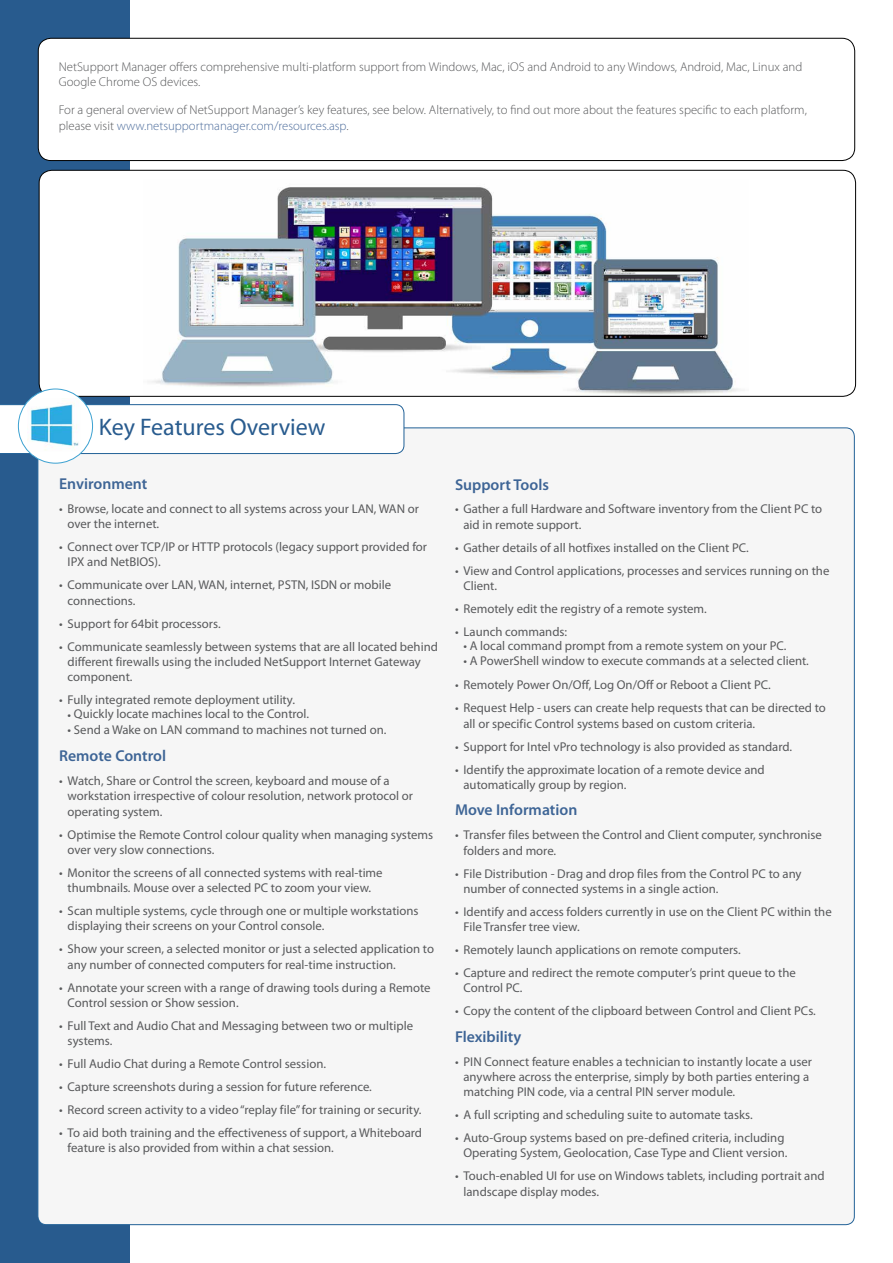
<style>
.page{position:relative;width:893px;height:1263px;background:#fff}
.page>*{position:absolute;margin:0;border:0;box-sizing:border-box;transform-origin:0 0}
.t1{font:24px "Myriad Pro";color:#285b8e}
.t2{font:600 15.75px "Myriad Pro";color:#3e6596}
.t3{font:12.75px/15.3px "Myriad Pro";color:#58595b}
.t4{font:300 12.75px/15.3px "Myriad Pro";color:#58595b}
.s1{color:#51709e}
</style>
<div class="page">
<div style="left:0;top:0;width:129px;height:1263px;background:#285b8e"></div>
<div style="left:38px;top:38px;width:817px;height:123px;background:#fff;border-radius:13px"></div>
<div style="left:38px;top:38px;width:817px;height:123px;border:1px solid #000;border-radius:13px"></div>
<div style="left:39px;top:170px;width:817px;height:226px;background:#fff;border-radius:13px"></div>
<img style="left:143px;top:187px;width:605px;height:209px">
<div style="left:38px;top:428px;width:816px;height:797px;background:#f6f6f6;border-radius:9px"></div>
<div style="left:0;top:404px;width:404px;height:50px;background:#fff"></div>
<div style="left:18px;top:389px;width:75px;height:74px;background:#fff;border-radius:50%"></div>
<img style="left:27px;top:398px;width:53px;height:54px">
<div style="left:18px;top:389px;width:75px;height:74px;border:1px solid #3ca1d1;border-radius:50%"></div>
<p class="t4" style="left:59px;top:59px;width:745px">NetSupport Manager offers comprehensive multi-platform support from Windows, Mac, iOS and Android to any Windows, Android, Mac, Linux and<br>Google Chrome OS devices.</p>
<p class="t4" style="left:59px;top:102px;width:750px">For a general overview of NetSupport Manager’s key features, see below. Alternatively, to find out more about the features specific to each platform, please visit <span class="s1">www.netsupportmanager.com/resources.asp</span>.</p>
<h1 class="t1" style="left:99px;top:412px;width:228px">Key Features Overview</h1>
<p class="t2" style="left:59px;top:474px;width:90px">Environment</p>
<p class="t3" style="left:68px;top:501px;width:353px;text-indent:-9px">• Browse, locate and connect to all systems across your LAN, WAN or over the internet.</p>
<p class="t3" style="left:68px;top:539px;width:361px;text-indent:-9px">• Connect over TCP/IP or HTTP protocols (legacy support provided for<br>IPX and NetBIOS).</p>
<p class="t3" style="left:68px;top:577px;width:325px;text-indent:-9px">• Communicate over LAN, WAN, internet, PSTN, ISDN or mobile connections.</p>
<p class="t3" style="left:59px;top:615px;width:163px">• Support for 64bit processors.</p>
<p class="t3" style="left:68px;top:638px;width:372px;text-indent:-9px">• Communicate seamlessly between systems that are all located behind different firewalls using the included NetSupport Internet Gateway component.</p>
<p class="t3" style="left:59px;top:692px;width:237px">• Fully integrated remote deployment utility.</p>
<p class="t3" style="left:68px;top:706px;width:243px">• Quickly locate machines local to the Control.</p>
<p class="t3" style="left:68px;top:721px;width:320px">• Send a Wake on LAN command to machines not turned on.</p>
<p class="t2" style="left:59px;top:746px;width:108px">Remote Control</p>
<p class="t3" style="left:68px;top:773px;width:347px;text-indent:-9px">• Watch, Share or Control the screen, keyboard and mouse of a workstation irrespective of colour resolution, network protocol or operating system.</p>
<p class="t3" style="left:68px;top:826px;width:367px;text-indent:-9px">• Optimise the Remote Control colour quality when managing systems over very slow connections.</p>
<p class="t3" style="left:59px;top:865px;width:325px;text-align:center">• Monitor the screens of all connected systems with real-time thumbnails. Mouse over a selected PC to zoom your view.</p>
<p class="t3" style="left:68px;top:903px;width:352px;text-indent:-9px">• Scan multiple systems, cycle through one or multiple workstations displaying their screens on your Control console.</p>
<p class="t3" style="left:68px;top:941px;width:368px;text-indent:-9px">• Show your screen, a selected monitor or just a selected application to any number of connected computers for real-time instruction.</p>
<p class="t3" style="left:68px;top:979px;width:364px;text-indent:-9px">• Annotate your screen with a range of drawing tools during a Remote<br>Control session or Show session.</p>
<p class="t3" style="left:68px;top:1018px;width:347px;text-indent:-9px">• Full Text and Audio Chat and Messaging between two or multiple systems.</p>
<p class="t3" style="left:59px;top:1056px;width:268px">• Full Audio Chat during a Remote Control session.</p>
<p class="t3" style="left:59px;top:1079px;width:314px">• Capture screenshots during a session for future reference.</p>
<p class="t3" style="left:59px;top:1102px;width:364px">• Record screen activity to a video “replay file” for training or security.</p>
<p class="t3" style="left:68px;top:1125px;width:356px;text-indent:-9px">• To aid both training and the effectiveness of support, a Whiteboard feature is also provided from within a chat session.</p>
<p class="t2" style="left:455px;top:474px;width:96px">Support Tools</p>
<p class="t3" style="left:463px;top:501px;width:360px;text-indent:-9px">• Gather a full Hardware and Software inventory from the Client PC to aid in remote support.</p>
<p class="t3" style="left:455px;top:539px;width:295px">• Gather details of all hotfixes installed on the Client PC.</p>
<p class="t3" style="left:463px;top:562px;width:367px;text-indent:-9px">• View and Control applications, processes and services running on the<br>Client.</p>
<p class="t3" style="left:455px;top:601px;width:253px">• Remotely edit the registry of a remote system.</p>
<p class="t3" style="left:455px;top:624px;width:114px">• Launch commands:</p>
<p class="t3" style="left:463px;top:638px;width:325px">• A local command prompt from a remote system on your PC.</p>
<p class="t3" style="left:463px;top:653px;width:347px">• A PowerShell window to execute commands at a selected client.</p>
<p class="t3" style="left:455px;top:677px;width:317px">• Remotely Power On/Off, Log On/Off or Reboot a Client PC.</p>
<p class="t3" style="left:463px;top:700px;width:364px;text-indent:-9px">• Request Help - users can create help requests that can be directed to all or specific Control systems based on custom criteria.</p>
<p class="t3" style="left:455px;top:738px;width:339px">• Support for Intel vPro technology is also provided as standard.</p>
<p class="t3" style="left:463px;top:761px;width:303px;text-indent:-9px">• Identify the approximate location of a remote device and automatically group by region.</p>
<p class="t2" style="left:455px;top:800px;width:124px">Move Information</p>
<p class="t3" style="left:463px;top:827px;width:360px;text-indent:-9px">• Transfer files between the Control and Client computer, synchronise folders and more.</p>
<p class="t3" style="left:463px;top:865px;width:340px;text-indent:-9px">• File Distribution - Drag and drop files from the Control PC to any number of connected systems in a single action.</p>
<p class="t3" style="left:463px;top:904px;width:370px;text-indent:-9px">• Identify and access folders currently in use on the Client PC within the<br>File Transfer tree view.</p>
<p class="t3" style="left:455px;top:942px;width:287px">• Remotely launch applications on remote computers.</p>
<p class="t3" style="left:463px;top:965px;width:334px;text-indent:-9px">• Capture and redirect the remote computer’s print queue to the<br>Control PC.</p>
<p class="t3" style="left:455px;top:1003px;width:362px">• Copy the content of the clipboard between Control and Client PCs.</p>
<p class="t2" style="left:455px;top:1026px;width:68px">Flexibility</p>
<p class="t3" style="left:463px;top:1053px;width:350px;text-indent:-9px">• PIN Connect feature enables a technician to instantly locate a user anywhere across the enterprise, simply by both parties entering a matching PIN code, via a central PIN server module.</p>
<p class="t3" style="left:455px;top:1107px;width:299px">• A full scripting and scheduling suite to automate tasks.</p>
<p class="t3" style="left:455px;top:1130px;width:334px;text-align:right">• Auto-Group systems based on pre-defined criteria, including<br>Operating System, Geolocation, Case Type and Client version.</p>
<p class="t3" style="left:463px;top:1168px;width:363px;text-indent:-9px">• Touch-enabled UI for use on Windows tablets, including portrait and landscape display modes.</p>
</div>
